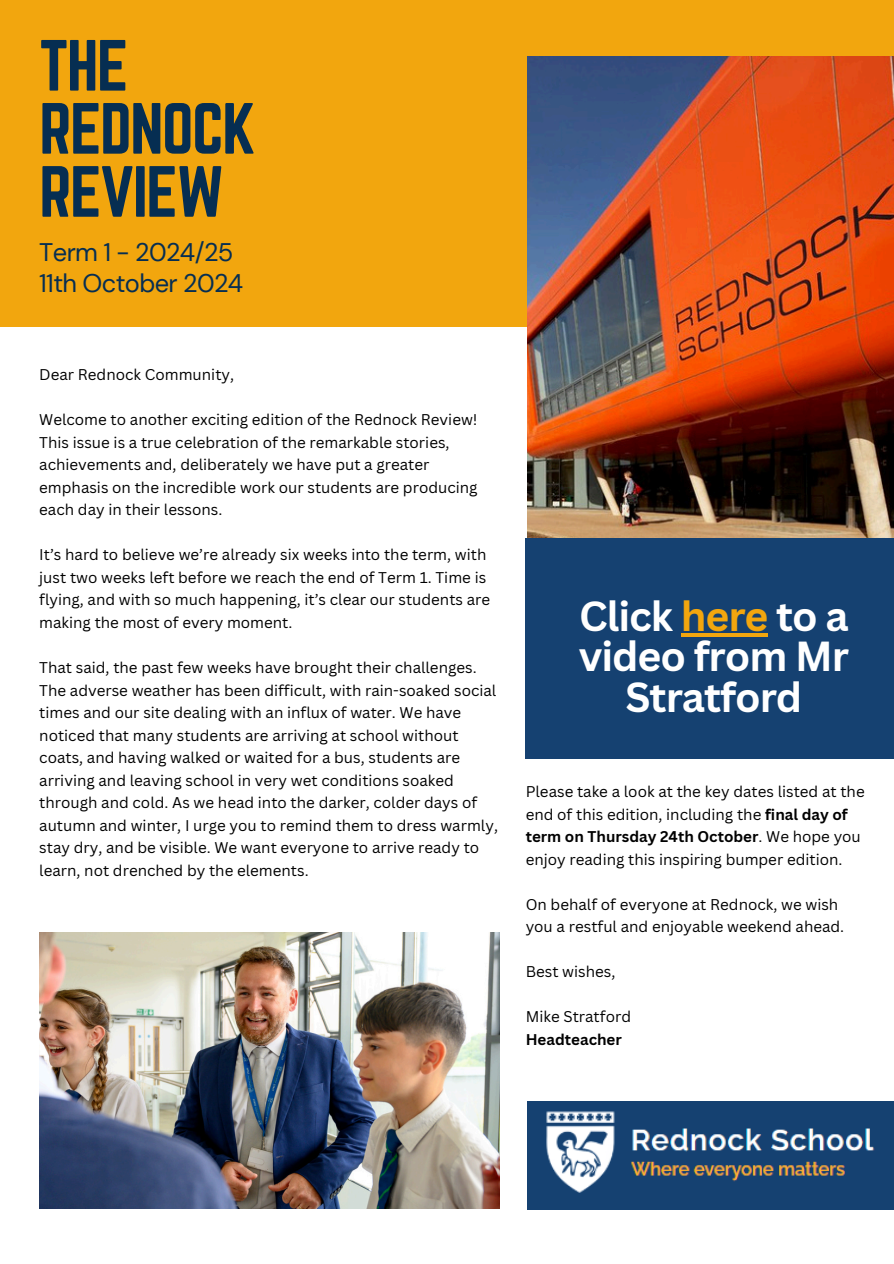
<style>
.page{position:relative;width:894px;height:1264px;background:#fff}
.page>*{position:absolute;margin:0;border:0;box-sizing:border-box;transform-origin:0 0}
.t1{font:63.3px/63px "Norwester";letter-spacing:-.025em;color:#062e52}
.t2{font:700 40.8px/40.5px "Canva Sans";letter-spacing:-.025em;color:#fff;text-align:center}
.t3{font:25.35px "DM Sans";letter-spacing:-.025em;color:#062e52}
.t4{font:15.15px/22.5px "Canva Sans";color:#000}
.t5{font:700 15.15px "Canva Sans";color:#000}
.s1{color:#f2a60e}
.s2{font-weight:700}
</style>
<div class="page">
<div style="left:0;top:0;width:893px;height:326px;background:#f2a60e"></div>
<img style="left:527px;top:56px;width:366px;height:482px">
<div style="left:525px;top:538px;width:368px;height:220px;background:#154171"></div>
<img style="left:39px;top:932px;width:460px;height:276px">
<img style="left:527px;top:1101px;width:366px;height:108px">
<hr style="left:680px;top:633px;width:87px;height:3px;background:#f2a60e">
<p class="t1" style="left:39px;top:34px;width:218px">THE<br>REDNOCK<br>REVIEW</p>
<p class="t3" style="left:39px;top:236px;width:196px">Term 1 - 2024/25</p>
<p class="t3" style="left:39px;top:267px;width:205px">11th October 2024</p>
<p class="t4" style="left:39px;top:363px;width:196px">Dear Rednock Community,</p>
<h2 class="t4" style="left:39px;top:408px;width:439px">Welcome to another exciting edition of the Rednock Review!<br>This issue is a true celebration of the remarkable stories, achievements and, deliberately we have put a greater emphasis on the incredible work our students are producing each day in their lessons.</h2>
<p class="t4" style="left:39px;top:543px;width:452px">It’s hard to believe we’re already six weeks into the term, with just two weeks left before we reach the end of Term 1. Time is flying, and with so much happening, it’s clear our students are making the most of every moment.</p>
<p class="t4" style="left:39px;top:656px;width:460px">That said, the past few weeks have brought their challenges.<br>The adverse weather has been difficult, with rain-soaked social times and our site dealing with an influx of water. We have noticed that many students are arriving at school without coats, and having walked or waited for a bus, students are arriving and leaving school in very wet conditions soaked through and cold. As we head into the darker, colder days of autumn and winter, I urge you to remind them to dress warmly, stay dry, and be visible. We want everyone to arrive ready to learn, not drenched by the elements.</p>
<p class="t2" style="left:578px;top:594px;width:272px">Click <span class="s1">here</span> to a video from Mr<br>Stratford</p>
<p class="t4" style="left:525px;top:780px;width:340px">Please take a look at the key dates listed at the end of this edition, including the <span class="s2">final day of term on Thursday 24th October</span>. We hope you enjoy reading this inspiring bumper edition.</p>
<p class="t4" style="left:525px;top:892px;width:320px">On behalf of everyone at Rednock, we wish you a restful and enjoyable weekend ahead.</p>
<p class="t4" style="left:525px;top:960px;width:91px">Best wishes,</p>
<p class="t4" style="left:525px;top:1005px;width:107px">Mike Stratford</p>
<p class="t5" style="left:525px;top:1028px;width:98px">Headteacher</p>
</div>
